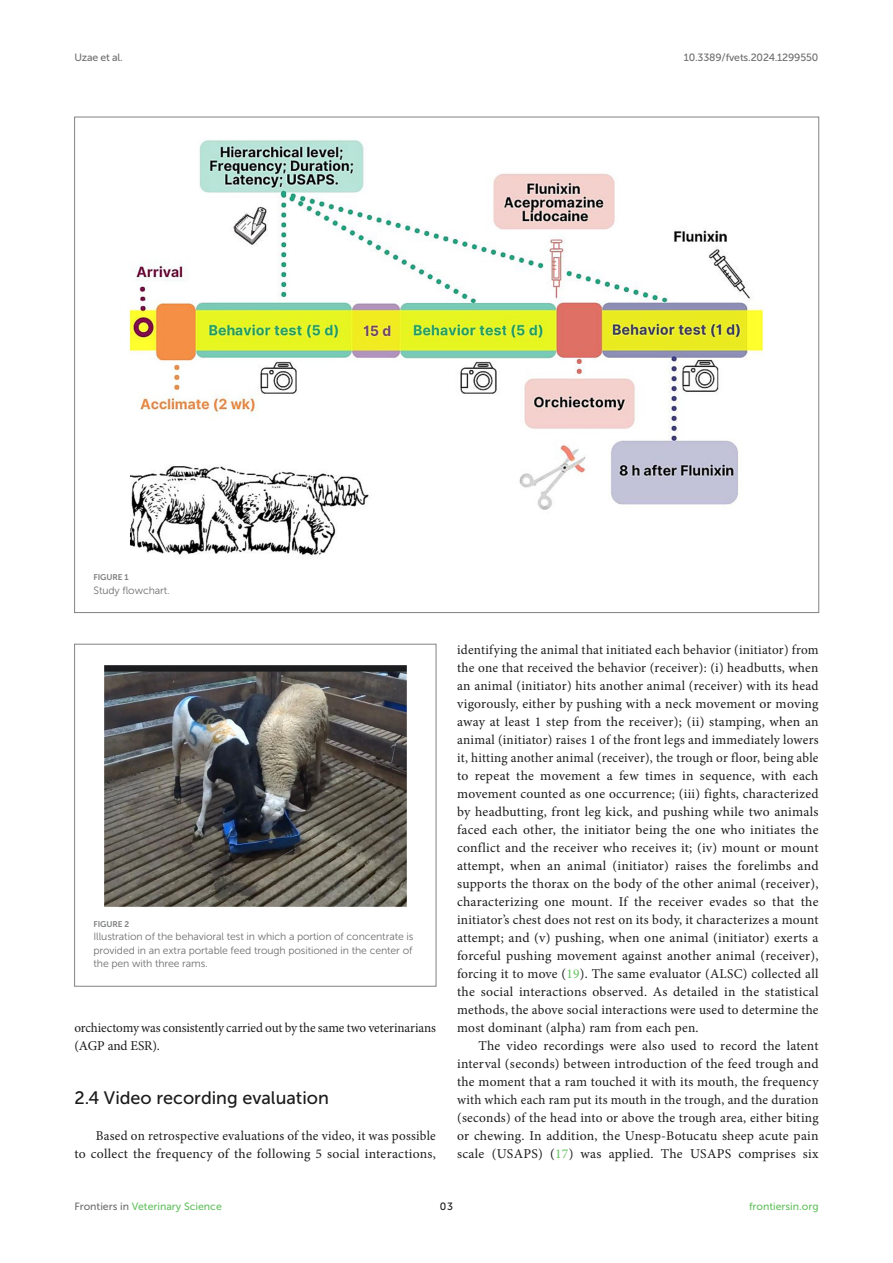
<style>
.page{position:relative;width:893px;height:1263px;background:#fff}
.page>*{position:absolute;margin:0;border:0;box-sizing:border-box;transform-origin:0 0}
.HEAD_2{font:18px "Museo Sans 500";color:#1b1c1b}
.TEXT_FLUSH{font:13.5px/18px "Minion Pro";letter-spacing:.015em;color:#1b1c1b;text-align:right}
.TEXT{font:13.5px/18px "Minion Pro";letter-spacing:.02em;color:#1b1c1b;text-align:justify}
.TEXT_FLUSH-2{font:13.5px/18px "Minion Pro";letter-spacing:-.01em;color:#1b1c1b}
.FIG_LEG{font:10.5px/13.5px "Museo Sans 300";letter-spacing:-.01em;color:#706f70;text-align:justify}
.t1{font:10.5px "Museo Sans 500";color:#65c161}
.t2{font:10.5px "Museo Sans 500";letter-spacing:-.015em;color:#706f70}
.t3{font:10.5px "Museo Sans 500";color:#1b1c1b}
.FIG_HD{font:8.25px "Museo Sans 700";letter-spacing:-.01em;color:#7e7f7f}
.s1{color:#65c161}
.s2{color:#706f70}
</style>
<div class="page">
<img style="left:129px;top:140px;width:635px;height:416px">
<img style="left:104px;top:665px;width:303px;height:242px">
<div style="left:74px;top:644px;width:362px;height:342px;border:1px solid #808285"></div>
<p class="t2" style="left:74px;top:51px;width:50px">Uzae et al.</p>
<p class="t2" style="left:684px;top:51px;width:136px">10.3389/fvets.2024.1299550</p>
<p class="FIG_HD" style="left:94px;top:573px;width:37px">FIGURE 1</p>
<p class="FIG_LEG" style="left:94px;top:583px;width:78px">Study flowchart.</p>
<p class="FIG_HD" style="left:94px;top:919px;width:37px">FIGURE 2</p>
<p class="FIG_LEG" style="left:94px;top:930px;width:321px">Illustration of the behavioral test in which a portion of concentrate is provided in an extra portable feed trough positioned in the center of the pen with three rams.</p>
<p class="TEXT_FLUSH-2" style="left:74px;top:1019px;width:363px">orchiectomy was consistently carried out by the same two veterinarians (AGP and ESR).</p>
<p class="HEAD_2" style="left:74px;top:1088px;width:256px">2.4 Video recording evaluation</p>
<p class="TEXT_FLUSH" style="left:74px;top:1127px;width:363px">Based on retrospective evaluations of the video, it was possible<br>to collect the frequency of the following 5 social interactions,</p>
<p class="TEXT_FLUSH" style="left:457px;top:641px;width:363px;text-align:justify">identifying the animal that initiated each behavior (initiator) from the one that received the behavior (receiver): (i) headbutts, when an animal (initiator) hits another animal (receiver) with its head vigorously, either by pushing with a neck movement or moving away at least 1 step from the receiver); (ii) stamping, when an animal (initiator) raises 1 of the front legs and immediately lowers it, hitting another animal (receiver), the trough or floor, being able to repeat the movement a few times in sequence, with each movement counted as one occurrence; (iii) fights, characterized by headbutting, front leg kick, and pushing while two animals faced each other, the initiator being the one who initiates the conflict and the receiver who receives it; (iv) mount or mount attempt, when an animal (initiator) raises the forelimbs and supports the thorax on the body of the other animal (receiver), characterizing one mount. If the receiver evades so that the initiator’s chest does not rest on its body, it characterizes a mount attempt; and (v) pushing, when one animal (initiator) exerts a forceful pushing movement against another animal (receiver), forcing it to move (<span class="s1">19</span>). The same evaluator (ALSC) collected all the social interactions observed. As detailed in the statistical methods, the above social interactions were used to determine the most dominant (alpha) ram from each pen.</p>
<p class="TEXT" style="left:457px;top:1037px;width:363px;text-indent:21px">The video recordings were also used to record the latent interval (seconds) between introduction of the feed trough and the moment that a ram touched it with its mouth, the frequency with which each ram put its mouth in the trough, and the duration (seconds) of the head into or above the trough area, either biting or chewing. In addition, the Unesp-Botucatu sheep acute pain scale (USAPS) (<span class="s1">17</span>) was applied. The USAPS comprises six</p>
<p class="t1" style="left:74px;top:1200px;width:149px"><span class="s2">Frontiers in</span> Veterinary Science</p>
<p class="t3" style="left:440px;top:1200px;width:15px">03</p>
<p class="t1" style="left:749px;top:1200px;width:71px">frontiersin.org</p>
</div>
